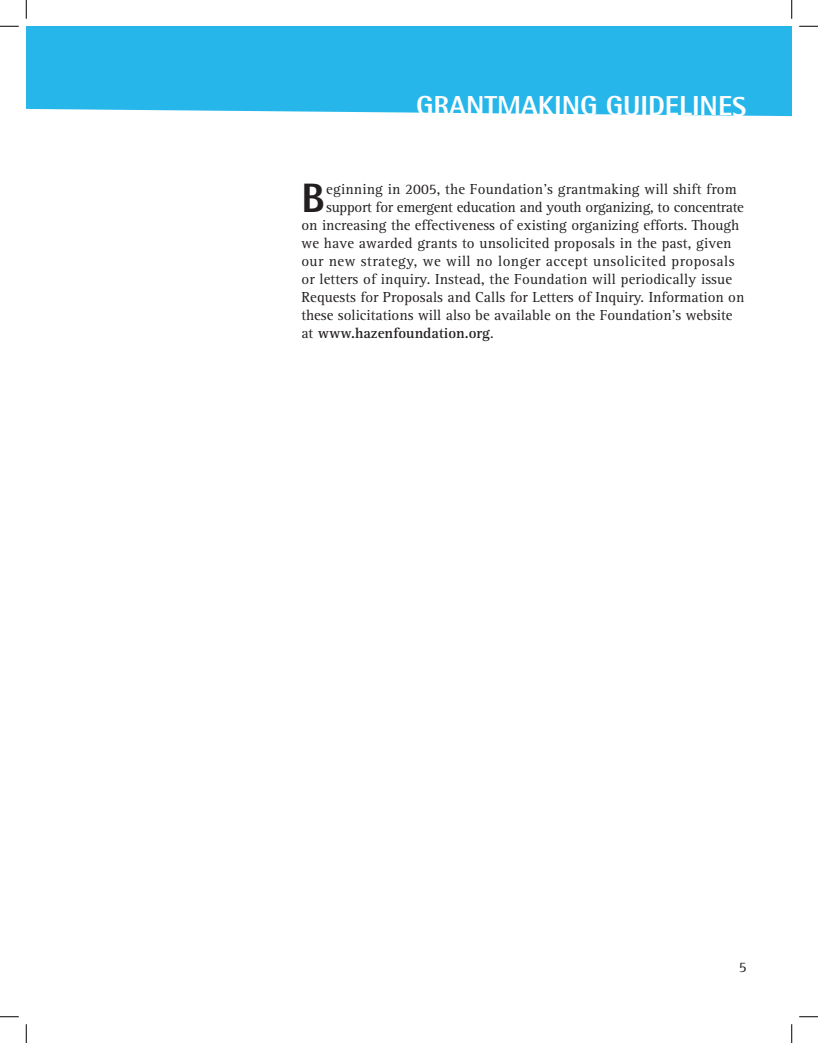
<style>
.page{position:relative;width:818px;height:1043px;background:#fff}
.page>*{position:absolute;margin:0;border:0;box-sizing:border-box;transform-origin:0 0}
.t1{font:800 41.12px "Rotis Semi Sans";color:#231f20}
.t2{font:800 27.5px "Rotis Semi Sans";letter-spacing:-.005em;color:#fff}
.t3{font:15px "Rotis Serif";color:#231f20}
.t4{font:15px "Rotis Serif";letter-spacing:-.02em;color:#231f20}
.t5{font:15px "Rotis Serif";letter-spacing:.03em;color:#231f20}
.t6{font:700 15px "Rotis Serif";color:#231f20}
.s1{font-weight:400}
</style>
<div class="page">
<div style="left:26px;top:26px;width:765px;height:90px;background:#26b6ea"></div>
<svg style="left:0;top:25px;width:19px;height:2px"></svg>
<svg style="left:799px;top:25px;width:19px;height:2px"></svg>
<svg style="left:0;top:1016px;width:19px;height:1px"></svg>
<svg style="left:799px;top:1016px;width:19px;height:1px"></svg>
<svg style="left:25px;top:0;width:2px;height:19px"></svg>
<svg style="left:25px;top:1024px;width:2px;height:18px"></svg>
<svg style="left:791px;top:0;width:1px;height:19px"></svg>
<svg style="left:791px;top:1024px;width:1px;height:18px"></svg>
<p class="t2" style="left:416px;top:88px;width:332px">GRANTMAKING GUIDELINES</p>
<p class="t1" style="left:301px;top:172px;width:25px">B</p>
<p class="t3" style="left:326px;top:180px;width:412px">eginning in 2005, the Foundation’s grantmaking will shift from</p>
<p class="t4" style="left:326px;top:198px;width:419px">support for emergent education and youth organizing, to concentrate</p>
<p class="t3" style="left:301px;top:216px;width:439px">on increasing the effectiveness of existing organizing efforts. Though</p>
<p class="t3" style="left:301px;top:234px;width:431px">we have awarded grants to unsolicited proposals in the past, given</p>
<p class="t5" style="left:301px;top:252px;width:434px">our new strategy, we will no longer accept unsolicited proposals</p>
<p class="t3" style="left:301px;top:270px;width:432px">or letters of inquiry. Instead, the Foundation will periodically issue</p>
<p class="t3" style="left:301px;top:288px;width:444px">Requests for Proposals and Calls for Letters of Inquiry. Information on</p>
<p class="t3" style="left:301px;top:306px;width:432px">these solicitations will also be available on the Foundation’s website</p>
<p class="t6" style="left:301px;top:324px;width:194px"><span class="s1">at</span> www.hazenfoundation.org<span class="s1">.</span></p>
<p class="t3" style="left:738px;top:958px;width:9px">5</p>
</div>
